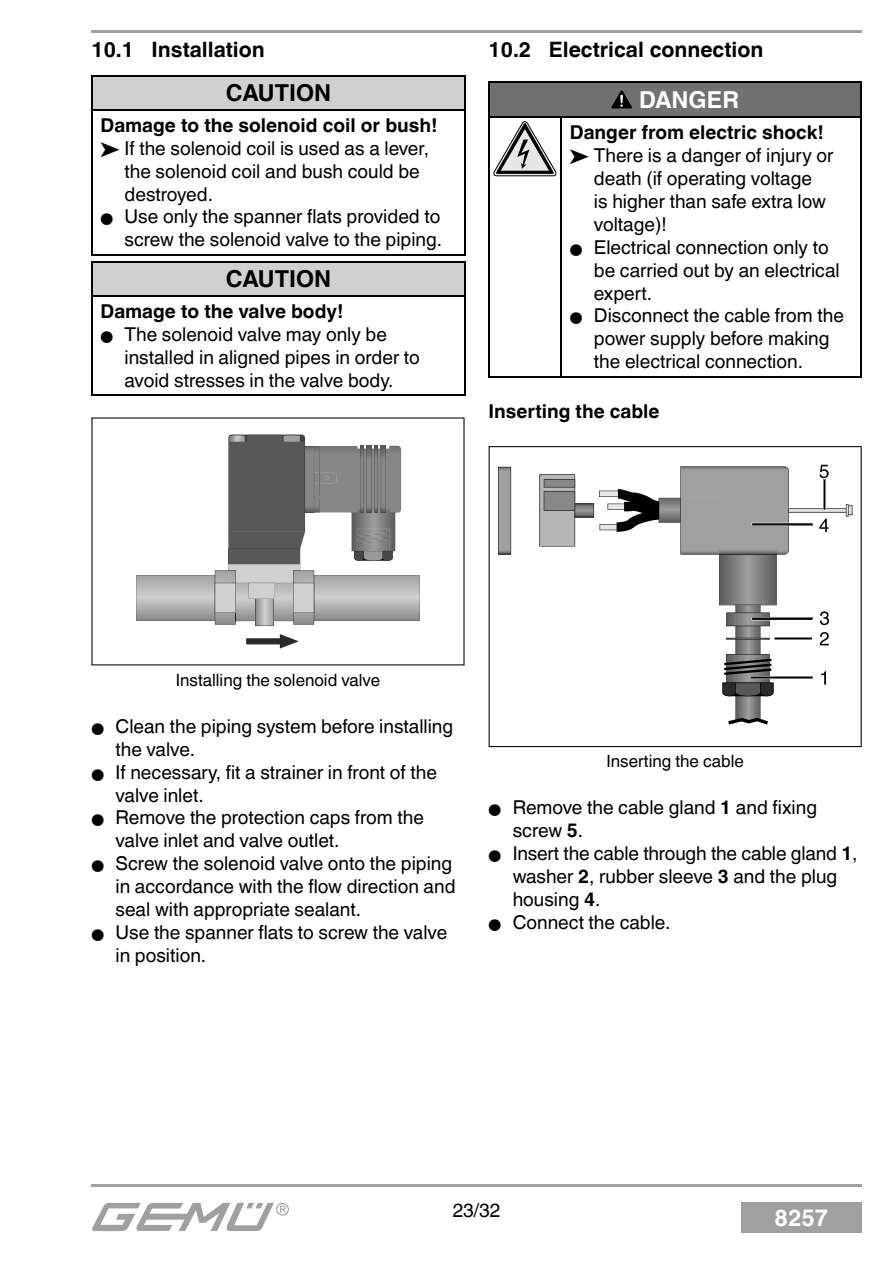
<style>
.page{position:relative;width:893px;height:1263px;background:#fff}
.page>*{position:absolute;margin:0;border:0;box-sizing:border-box;transform-origin:0 0}
.t1{font:700 23.4px "Helvetica World";color:#000}
.t2{font:700 23.4px "Helvetica World";color:#fff}
.t3{font:700 21.15px "Helvetica World";color:#000}
.t4{font:19.05px/23px "Helvetica World";color:#000}
.t5{font:700 19.05px "Helvetica World";color:#000}
.t6{font:16.95px "Helvetica World";color:#000}
.s1{font-weight:700}
</style>
<div class="page">
<svg style="left:92px;top:1203px;width:197px;height:28px"></svg>
<div style="left:741px;top:1203px;width:120px;height:30px;background:#a0a0a0"></div>
<hr style="left:91px;top:30px;width:770px;height:2px;background:#a0a0a0">
<hr style="left:91px;top:1185px;width:770px;height:2px;background:#a0a0a0">
<div style="left:92px;top:76px;width:373px;height:34px;background:#d0d0d0"></div>
<hr style="left:91px;top:75px;width:374px;height:1px;background:#000">
<hr style="left:91px;top:76px;width:1px;height:33px;background:#000">
<hr style="left:464px;top:76px;width:1px;height:33px;background:#000">
<hr style="left:91px;top:109px;width:374px;height:1px;background:#000">
<hr style="left:91px;top:110px;width:1px;height:144px;background:#000">
<hr style="left:464px;top:110px;width:1px;height:144px;background:#000">
<hr style="left:91px;top:254px;width:374px;height:1px;background:#000">
<div style="left:92px;top:262px;width:373px;height:34px;background:#d0d0d0"></div>
<hr style="left:91px;top:261px;width:374px;height:1px;background:#000">
<hr style="left:91px;top:262px;width:1px;height:33px;background:#000">
<hr style="left:464px;top:262px;width:1px;height:33px;background:#000">
<hr style="left:91px;top:295px;width:374px;height:1px;background:#000">
<hr style="left:91px;top:296px;width:1px;height:99px;background:#000">
<hr style="left:464px;top:296px;width:1px;height:99px;background:#000">
<hr style="left:91px;top:395px;width:374px;height:1px;background:#000">
<svg style="left:91px;top:417px;width:373px;height:248px"></svg>
<div style="left:489px;top:82px;width:372px;height:35px;background:#717171"></div>
<hr style="left:488px;top:81px;width:73px;height:1px;background:#000">
<hr style="left:488px;top:82px;width:1px;height:34px;background:#000">
<hr style="left:561px;top:81px;width:300px;height:1px;background:#000">
<hr style="left:860px;top:82px;width:1px;height:34px;background:#000">
<hr style="left:488px;top:116px;width:73px;height:1px;background:#000">
<hr style="left:561px;top:116px;width:300px;height:1px;background:#000">
<hr style="left:488px;top:117px;width:1px;height:259px;background:#000">
<hr style="left:561px;top:117px;width:1px;height:259px;background:#000">
<hr style="left:860px;top:117px;width:1px;height:259px;background:#000">
<hr style="left:488px;top:376px;width:73px;height:1px;background:#000">
<hr style="left:561px;top:376px;width:300px;height:1px;background:#000">
<svg style="left:611px;top:90px;width:21px;height:18px"></svg>
<svg style="left:493px;top:121px;width:63px;height:55px"></svg>
<svg style="left:488px;top:446px;width:373px;height:301px"></svg>
<p class="t3" style="left:91px;top:42px;width:175px">10.1 Installation</p>
<p class="t1" style="left:226px;top:84px;width:107px">CAUTION</p>
<p class="t5" style="left:100px;top:118px;width:338px">Damage to the solenoid coil or bush!</p>
<p class="t4" style="left:100px;top:138px;width:330px">➤ If the solenoid coil is used as a lever,</p>
<p class="t4" style="left:124px;top:161px;width:297px">the solenoid coil and bush could be</p>
<p class="t4" style="left:124px;top:184px;width:90px">destroyed.</p>
<p class="t4" style="left:100px;top:207px;width:343px;text-align:right">● Use only the spanner flats provided to screw the solenoid valve to the piping.</p>
<p class="t1" style="left:226px;top:270px;width:107px">CAUTION</p>
<p class="t5" style="left:100px;top:304px;width:245px">Damage to the valve body!</p>
<p class="t4" style="left:124px;top:324px;width:297px;text-indent:-24px">● The solenoid valve may only be installed in aligned pipes in order to avoid stresses in the valve body.</p>
<p class="t3" style="left:488px;top:42px;width:276px">10.2 Electrical connection</p>
<p class="t2" style="left:639px;top:91px;width:101px">DANGER</p>
<p class="t5" style="left:570px;top:125px;width:255px">Danger from electric shock!</p>
<p class="t4" style="left:570px;top:146px;width:265px">➤ There is a danger of injury or</p>
<p class="t4" style="left:594px;top:169px;width:219px">death (if operating voltage</p>
<p class="t4" style="left:594px;top:191px;width:233px">is higher than safe extra low</p>
<p class="t4" style="left:594px;top:214px;width:74px">voltage)!</p>
<p class="t4" style="left:594px;top:237px;width:247px;text-indent:-24px">● Electrical connection only to be carried out by an electrical expert.</p>
<p class="t4" style="left:594px;top:306px;width:251px;text-indent:-24px">● Disconnect the cable from the power supply before making the electrical connection.</p>
<p class="t5" style="left:488px;top:404px;width:172px">Inserting the cable</p>
<p class="t6" style="left:176px;top:673px;width:206px">Installing the solenoid valve</p>
<p class="t4" style="left:115px;top:716px;width:339px;text-indent:-24px">● Clean the piping system before installing the valve.</p>
<p class="t4" style="left:115px;top:762px;width:323px;text-indent:-24px">● If necessary, fit a strainer in front of the valve inlet.</p>
<p class="t4" style="left:115px;top:808px;width:310px;text-indent:-24px">● Remove the protection caps from the valve inlet and valve outlet.</p>
<p class="t4" style="left:115px;top:854px;width:341px;text-indent:-24px">● Screw the solenoid valve onto the piping in accordance with the flow direction and seal with appropriate sealant.</p>
<p class="t4" style="left:115px;top:923px;width:333px;text-indent:-24px">● Use the spanner flats to screw the valve in position.</p>
<p class="t6" style="left:606px;top:755px;width:139px">Inserting the cable</p>
<p class="t4" style="left:512px;top:798px;width:306px;text-indent:-24px">● Remove the cable gland <span class="s1">1</span> and fixing screw <span class="s1">5</span>.</p>
<p class="t4" style="left:512px;top:844px;width:346px;text-indent:-24px">● Insert the cable through the cable gland <span class="s1">1</span>, washer <span class="s1">2</span>, rubber sleeve <span class="s1">3</span> and the plug housing <span class="s1">4</span>.</p>
<p class="t4" style="left:488px;top:913px;width:183px">● Connect the cable.</p>
<p class="t4" style="left:452px;top:1200px;width:49px">23/32</p>
<p class="t2" style="left:774px;top:1208px;width:55px">8257</p>
</div>
